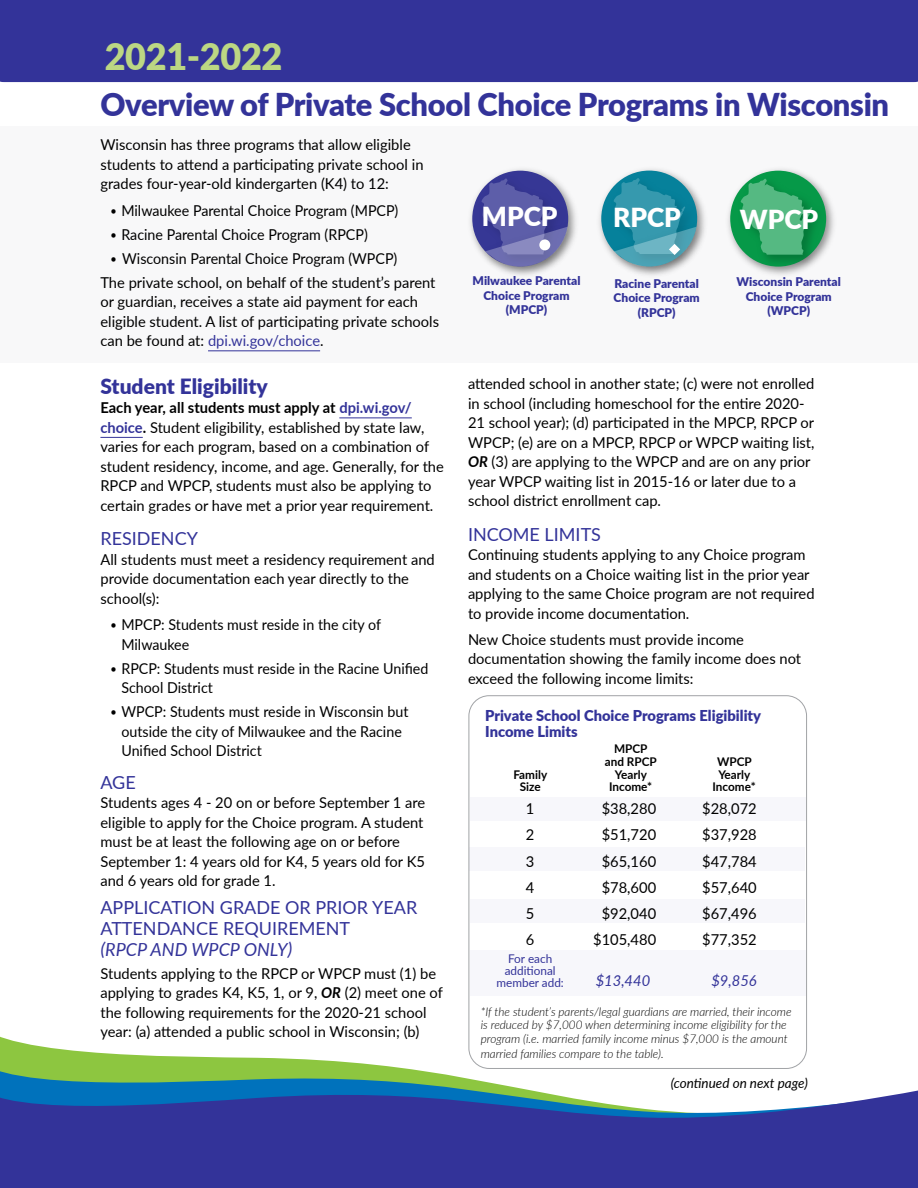
<style>
.page{position:relative;width:918px;height:1188px;background:#fff}
.page>*{position:absolute;margin:0;border:0;box-sizing:border-box;transform-origin:0 0}
.t1{font:900 36.75px "Lato";letter-spacing:-.01em;color:#bcd783}
.t2{font:900 31.5px "Lato";letter-spacing:-.01em;color:#339}
.t3{font:900 26.25px "Lato";color:#fff}
.t4{font:900 21px "Lato";color:#339}
.body_text{font:18px/21px "Lato";color:#339}
.body_text-2{font:15px/19.5px "Lato";color:#000}
.body_text-3{font:15px/19.5px "Lato";color:#000;scale:.95 1}
.body_text-4{font:900 15px/16.5px "Lato";color:#339}
.body_text-5{font:italic 15px "Lato";color:#339}
.t5{font:italic 13.5px "Lato";color:#000}
.body_text-6{font:italic 300 12px/13.5px "Lato";color:#000}
.heading-1{font:900 12px/14.4px "Lato";color:#339;text-align:center}
.body_text-7{font:700 12px/12.8px "Lato";color:#000;text-align:center}
.body_text-8{font:12px/12px "Lato";color:#339;text-align:center}
.s1{font-weight:300}
.s2{color:#339}
.s3{font-weight:700}
.s4{font-weight:700;color:#339}
.s5{font-style:italic}
.s6{font-weight:700;font-style:italic}
</style>
<div class="page">
<hr style="left:339px;top:418px;width:73px;height:1px;background:#339">
<hr style="left:100px;top:437px;width:43px;height:1px;background:#339">
<div style="left:0;top:126px;width:918px;height:237px;background:#f8f8f9"></div>
<hr style="left:208px;top:351px;width:112px;height:1px;background:#339">
<div style="left:0;top:0;width:918px;height:82px;background:#339"></div>
<svg style="left:0;top:996px;width:807px;height:78px"></svg>
<svg style="left:0;top:1074px;width:918px;height:114px;background:#4958a5"></svg>
<div style="left:469px;top:696px;width:338px;height:372px;background:#fff;border-radius:20px"></div>
<div style="left:470px;top:797px;width:336px;height:24px;background:#f7f7fb"></div>
<div style="left:469px;top:847px;width:336px;height:24px;background:#f7f7fb"></div>
<div style="left:470px;top:899px;width:335px;height:24px;background:#f7f7fb"></div>
<div style="left:470px;top:951px;width:336px;height:45px;background:#f7f7fb"></div>
<img style="left:728px;top:169px;width:106px;height:106px">
<img style="left:735px;top:173px;width:93px;height:97px">
<svg style="left:740px;top:178px;width:73px;height:77px;background:#3aab6d"></svg>
<img style="left:599px;top:169px;width:106px;height:80px">
<div style="left:601px;top:171px;width:96px;height:96px;background:#06819b;border-radius:50%"></div>
<img style="left:608px;top:172px;width:92px;height:47px">
<img style="left:607px;top:219px;width:98px;height:56px">
<svg style="left:613px;top:178px;width:83px;height:93px"></svg>
<img style="left:470px;top:169px;width:106px;height:74px">
<img style="left:475px;top:173px;width:94px;height:76px">
<img style="left:478px;top:219px;width:98px;height:56px">
<svg style="left:481px;top:178px;width:87px;height:93px;background:#6b6cac"></svg>
<div style="left:539px;top:239px;width:11px;height:11px;background:#fff;border-radius:50%"></div>
<p class="t1" style="left:105px;top:29px;width:179px">2021-2022</p>
<p class="t2" style="left:100px;top:81px;width:790px">Overview of Private School Choice Programs in Wisconsin</p>
<p class="body_text-2" style="left:100px;top:134px;width:325px">Wisconsin has three programs that allow eligible students to attend a participating private school in grades four-year-old kindergarten (K4) to 12:</p>
<p class="body_text-3" style="left:109px;top:200px;width:306px"><span class="s1">•</span> Milwaukee Parental Choice Program (MPCP)</p>
<p class="body_text-3" style="left:109px;top:224px;width:273px"><span class="s1">•</span> Racine Parental Choice Program (RPCP)</p>
<p class="body_text-3" style="left:109px;top:248px;width:305px"><span class="s1">•</span> Wisconsin Parental Choice Program (WPCP)</p>
<p class="body_text-2" style="left:100px;top:272px;width:340px">The private school, on behalf of the student’s parent or guardian, receives a state aid payment for each eligible student. A list of participating private schools can be found at: <span class="s2">dpi.wi.gov/choice</span>.</p>
<h3 class="t3" style="left:482px;top:197px;width:77px">MPCP</h3>
<h3 class="t3" style="left:613px;top:198px;width:69px">RPCP</h3>
<h3 class="t3" style="left:740px;top:200px;width:80px">WPCP</h3>
<p class="heading-1" style="left:473px;top:273px;width:109px">Milwaukee Parental<br>Choice Program (MPCP)</p>
<p class="heading-1" style="left:614px;top:276px;width:88px">Racine Parental<br>Choice Program (RPCP)</p>
<p class="heading-1" style="left:737px;top:274px;width:106px">Wisconsin Parental<br>Choice Program (WPCP)</p>
<h1 class="t4" style="left:100px;top:370px;width:169px">Student Eligibility</h1>
<p class="body_text-2" style="left:100px;top:398px;width:345px"><span class="s3">Each year, all students must apply at</span> <span class="s4">dpi.wi.gov/ choice</span><span class="s3">.</span> Student eligibility, established by state law, varies for each program, based on a combination of student residency, income, and age. Generally, for the RPCP and WPCP, students must also be applying to certain grades or have met a prior year requirement.</p>
<h2 class="body_text" style="left:100px;top:528px;width:99px">RESIDENCY</h2>
<p class="body_text-2" style="left:100px;top:549px;width:336px">All students must meet a residency requirement and provide documentation each year directly to the school(s):</p>
<p class="body_text-3" style="left:121px;top:614px;width:275px;text-indent:-12px"><span class="s1">•</span> MPCP: Students must reside in the city of<br>Milwaukee</p>
<p class="body_text-3" style="left:121px;top:658px;width:325px;text-indent:-12px"><span class="s1">•</span> RPCP: Students must reside in the Racine Unified<br>School District</p>
<p class="body_text-3" style="left:121px;top:701px;width:304px;text-indent:-12px"><span class="s1">•</span> WPCP: Students must reside in Wisconsin but outside the city of Milwaukee and the Racine<br>Unified School District</p>
<h2 class="body_text" style="left:100px;top:771px;width:37px">AGE</h2>
<p class="body_text-2" style="left:100px;top:792px;width:326px">Students ages 4 - 20 on or before September 1 are eligible to apply for the Choice program. A student must be at least the following age on or before September 1: 4 years old for K4, 5 years old for K5 and 6 years old for grade 1.</p>
<p class="body_text" style="left:100px;top:896px;width:318px">APPLICATION GRADE OR PRIOR YEAR<br>ATTENDANCE REQUIREMENT<br><span class="s5">(RPCP AND WPCP ONLY)</span></p>
<p class="body_text-2" style="left:100px;top:963px;width:344px">Students applying to the RPCP or WPCP must (1) be applying to grades K4, K5, 1, or 9, <span class="s6">OR</span> (2) meet one of the following requirements for the 2020-21 school year: (a) attended a public school in Wisconsin; (b)</p>
<p class="body_text-2" style="left:468px;top:373px;width:348px">attended school in another state; (c) were not enrolled in school (including homeschool for the entire 2020- 21 school year); (d) participated in the MPCP, RPCP or WPCP; (e) are on a MPCP, RPCP or WPCP waiting list, <span class="s6">OR</span> (3) are applying to the WPCP and are on any prior year WPCP waiting list in 2015-16 or later due to a school district enrollment cap.</p>
<h2 class="body_text" style="left:468px;top:523px;width:135px">INCOME LIMITS</h2>
<p class="body_text-2" style="left:468px;top:544px;width:348px">Continuing students applying to any Choice program and students on a Choice waiting list in the prior year applying to the same Choice program are not required to provide income documentation.</p>
<p class="body_text-2" style="left:468px;top:629px;width:335px">New Choice students must provide income documentation showing the family income does not exceed the following income limits:</p>
<p class="body_text-4" style="left:485px;top:706px;width:277px">Private School Choice Programs Eligibility<br>Income Limits</p>
<p class="body_text-7" style="left:605px;top:742px;width:54px">MPCP and RPCP</p>
<p class="body_text-7" style="left:717px;top:755px;width:36px">WPCP</p>
<p class="body_text-7" style="left:513px;top:767px;width:35px">Family</p>
<p class="body_text-7" style="left:615px;top:767px;width:34px">Yearly</p>
<p class="body_text-7" style="left:718px;top:767px;width:34px">Yearly</p>
<p class="body_text-7" style="left:520px;top:780px;width:22px">Size</p>
<p class="body_text-7" style="left:609px;top:780px;width:45px">Income*</p>
<p class="body_text-7" style="left:713px;top:780px;width:45px">Income*</p>
<p class="body_text-2" style="left:526px;top:798px;width:10px">1</p>
<p class="body_text-2" style="left:602px;top:798px;width:56px">$38,280</p>
<p class="body_text-2" style="left:702px;top:798px;width:56px">$28,072</p>
<p class="body_text-2" style="left:526px;top:825px;width:10px">2</p>
<p class="body_text-2" style="left:602px;top:825px;width:56px">$51,720</p>
<p class="body_text-2" style="left:702px;top:825px;width:56px">$37,928</p>
<p class="body_text-2" style="left:526px;top:851px;width:10px">3</p>
<p class="body_text-2" style="left:602px;top:851px;width:56px">$65,160</p>
<p class="body_text-2" style="left:702px;top:851px;width:56px">$47,784</p>
<p class="body_text-2" style="left:526px;top:877px;width:10px">4</p>
<p class="body_text-2" style="left:602px;top:877px;width:56px">$78,600</p>
<p class="body_text-2" style="left:702px;top:877px;width:56px">$57,640</p>
<p class="body_text-2" style="left:526px;top:903px;width:10px">5</p>
<p class="body_text-2" style="left:602px;top:903px;width:56px">$92,040</p>
<p class="body_text-2" style="left:702px;top:903px;width:56px">$67,496</p>
<p class="body_text-2" style="left:526px;top:930px;width:10px">6</p>
<p class="body_text-2" style="left:593px;top:930px;width:65px">$105,480</p>
<p class="body_text-2" style="left:702px;top:930px;width:56px">$77,352</p>
<p class="body_text-8" style="left:497px;top:952px;width:69px">For each additional member add:</p>
<p class="body_text-5" style="left:596px;top:969px;width:56px">$13,440</p>
<p class="body_text-5" style="left:711px;top:969px;width:47px">$9,856</p>
<p class="body_text-6" style="left:481px;top:1004px;width:312px">*If the student’s parents/legal guardians are married, their income is reduced by $7,000 when determining income eligibility for the program (i.e. married family income minus $7,000 is the amount</p>
<p class="body_text-6" style="left:481px;top:1046px;width:185px">married families compare to the table).</p>
<p class="t5" style="left:671px;top:1073px;width:139px">(continued on next page)</p>
</div>
